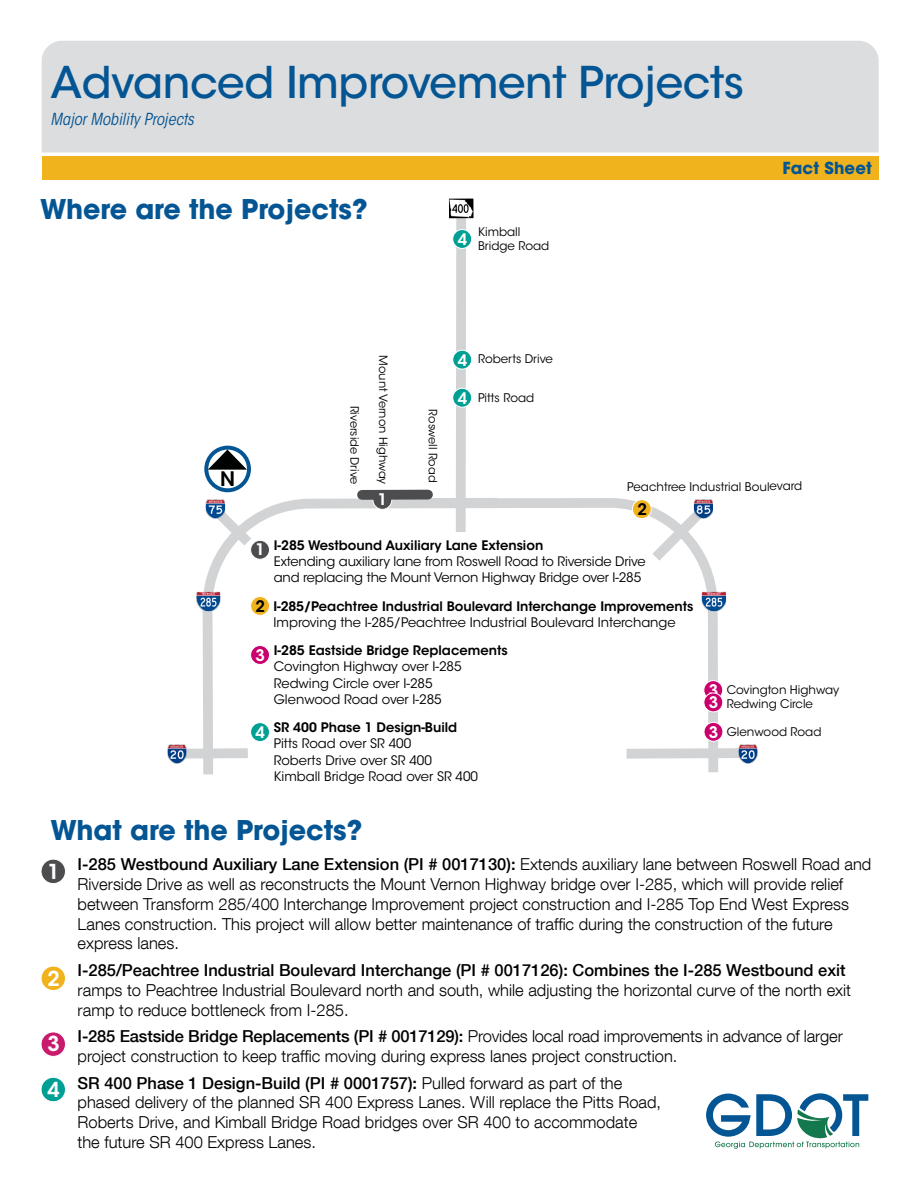
<style>
.page{position:relative;width:918px;height:1188px;background:#fff}
.page>*{position:absolute;margin:0;border:0;box-sizing:border-box;transform-origin:0 0}
.t1{font:500 43.5px "ITC Avant Garde Std";letter-spacing:-.01em;color:#045594}
.t2{font:700 27px "ITC Avant Garde Std";letter-spacing:-.005em;color:#045594}
.t3{font:600 20.55px "ITC Avant Garde Std";color:#fff}
.t4{font:600 19.95px "ITC Avant Garde Std";color:#000}
.t5{font:300 16.5px/19.8px "Helvetica Neue LT Com";color:#000}
.t6{font:500 16.5px "Helvetica Neue LT Com";color:#000}
.t7{font:italic condensed 16.5px "ITC Avant Garde Std";color:#045594}
.t8{font:700 16.5px "ITC Avant Garde Std";letter-spacing:.005em;color:#045594}
.t9{font:600 15.75px "ITC Avant Garde Std";color:#fff}
.t10{font:600 15.75px "ITC Avant Garde Std";color:#000}
.t11{font:13.05px/16.4px "ITC Avant Garde Std";letter-spacing:-.01em;color:#000}
.t12{font:600 13.05px/16.4px "ITC Avant Garde Std";color:#000;text-align:center}
.t13{font:11.85px/14.2px "ITC Avant Garde Std";color:#000}
.t14{font:11.4px "ITC Avant Garde Std";color:#000}
.s1{font-weight:600;font-size:15.75px;color:#fff}
.s2{font-weight:600}
.s3{font-size:15.75px}
.s4{font-weight:400}
.s5{font-weight:500}
</style>
<div class="page">
<div style="left:42px;top:41px;width:837px;height:111px;background:#dcddde"></div>
<div style="left:42px;top:156px;width:837px;height:23px;background:#f0b31d"></div>
<div style="left:41px;top:859px;width:25px;height:25px;background:#4d4d4f;border-radius:50%"></div>
<div style="left:40px;top:859px;width:26px;height:25px;border:1px solid #fff;border-radius:50%"></div>
<div style="left:41px;top:966px;width:25px;height:25px;background:#f0b31d;border-radius:50%"></div>
<div style="left:40px;top:965px;width:26px;height:26px;border:1px solid #fff;border-radius:50%"></div>
<div style="left:41px;top:1032px;width:25px;height:24px;background:#c81b6e;border-radius:50%"></div>
<div style="left:40px;top:1031px;width:26px;height:26px;border:1px solid #fff;border-radius:50%"></div>
<div style="left:41px;top:1077px;width:25px;height:25px;background:#009f94;border-radius:50%"></div>
<div style="left:40px;top:1077px;width:26px;height:25px;border:1px solid #fff;border-radius:50%"></div>
<svg style="left:723px;top:1093px;width:145px;height:56px"></svg>
<svg style="left:451px;top:198px;width:20px;height:295px"></svg>
<img style="left:449px;top:199px;width:25px;height:19px">
<div style="left:453px;top:230px;width:19px;height:18px;background:#009f94;border-radius:50%"></div>
<div style="left:452px;top:229px;width:20px;height:20px;border:1px solid #fff;border-radius:50%"></div>
<div style="left:453px;top:350px;width:19px;height:19px;background:#009f94;border-radius:50%"></div>
<div style="left:452px;top:350px;width:20px;height:20px;border:1px solid #fff;border-radius:50%"></div>
<div style="left:453px;top:388px;width:19px;height:19px;background:#009f94;border-radius:50%"></div>
<div style="left:452px;top:388px;width:20px;height:20px;border:1px solid #fff;border-radius:50%"></div>
<svg style="left:216px;top:489px;width:24px;height:4px"></svg>
<svg style="left:187px;top:748px;width:11px;height:11px"></svg>
<svg style="left:723px;top:748px;width:15px;height:10px"></svg>
<svg style="left:198px;top:493px;width:525px;height:655px"></svg>
<div style="left:632px;top:500px;width:19px;height:19px;background:#f0b31d;border-radius:50%"></div>
<div style="left:632px;top:499px;width:20px;height:20px;border:1px solid #fff;border-radius:50%"></div>
<div style="left:704px;top:722px;width:19px;height:19px;background:#ca006c;border-radius:50%"></div>
<div style="left:704px;top:722px;width:19px;height:20px;border:1px solid #fff;border-radius:50%"></div>
<svg style="left:704px;top:681px;width:19px;height:19px"></svg>
<div style="left:703px;top:680px;width:20px;height:20px;border:1px solid #fff;border-radius:50%"></div>
<div style="left:373px;top:490px;width:19px;height:19px;background:#4d4d4f;border-radius:50%"></div>
<div style="left:373px;top:490px;width:19px;height:20px;border:1px solid #fff;border-radius:50%"></div>
<div style="left:362px;top:490px;width:66px;height:10px;background:#4d4d4f"></div>
<div style="left:704px;top:693px;width:19px;height:19px;background:#ca006c;border-radius:50%"></div>
<div style="left:703px;top:693px;width:20px;height:19px;border:1px solid #fff;border-radius:50%"></div>
<img style="left:694px;top:499px;width:19px;height:20px">
<img style="left:206px;top:499px;width:19px;height:20px">
<img style="left:167px;top:744px;width:20px;height:20px">
<img style="left:738px;top:744px;width:20px;height:20px">
<img style="left:196px;top:592px;width:25px;height:19px">
<img style="left:702px;top:592px;width:24px;height:19px">
<div style="left:251px;top:540px;width:19px;height:19px;background:#4d4d4f;border-radius:50%"></div>
<div style="left:250px;top:540px;width:20px;height:20px;border:1px solid #fff;border-radius:50%"></div>
<div style="left:251px;top:597px;width:19px;height:18px;background:#f0b31d;border-radius:50%"></div>
<div style="left:250px;top:596px;width:20px;height:20px;border:1px solid #fff;border-radius:50%"></div>
<div style="left:251px;top:646px;width:19px;height:18px;background:#ca006c;border-radius:50%"></div>
<div style="left:250px;top:645px;width:20px;height:20px;border:1px solid #fff;border-radius:50%"></div>
<div style="left:251px;top:723px;width:19px;height:19px;background:#009f94;border-radius:50%"></div>
<div style="left:250px;top:722px;width:20px;height:20px;border:1px solid #fff;border-radius:50%"></div>
<div style="left:204px;top:446px;width:47px;height:46px;border:4px solid #045594;border-radius:50%"></div>
<svg style="left:208px;top:450px;width:39px;height:20px"></svg>
<h1 class="t1" style="left:51px;top:55px;width:695px">Advanced Improvement Projects</h1>
<p class="t7" style="left:51px;top:109px;width:145px">Major Mobility Projects</p>
<h2 class="t2" style="left:40px;top:191px;width:329px">Where are the Projects?</h2>
<p class="t9" style="left:458px;top:229px;width:11px">4</p>
<p class="t13" style="left:478px;top:225px;width:73px">Kimball<br>Bridge Road</p>
<p class="t8" style="left:783px;top:157px;width:91px">Fact Sheet</p>
<p class="t4" style="left:220px;top:466px;width:16px">N</p>
<p class="t14" style="left:390px;top:355px;width:130px;rotate:90deg">Mount Vernon Highway</p>
<p class="t14" style="left:361px;top:406px;width:80px;rotate:90deg">Riverside Drive</p>
<p class="t14" style="left:440px;top:409px;width:75px;rotate:90deg">Roswell Road</p>
<p class="t9" style="left:378px;top:490px;width:11px">1</p>
<p class="t9" style="left:458px;top:350px;width:11px">4</p>
<p class="t9" style="left:458px;top:388px;width:11px">4</p>
<p class="t13" style="left:478px;top:352px;width:76px">Roberts Drive</p>
<p class="t13" style="left:478px;top:391px;width:58px">Pitts Road</p>
<p class="t13" style="left:627px;top:479px;width:177px">Peachtree Industrial Boulevard</p>
<p class="t10" style="left:637px;top:499px;width:11px">2</p>
<p class="t11" style="left:274px;top:537px;width:373px;text-indent:-18px"><span class="s1">1</span> <span class="s2">I-285 Westbound Auxiliary Lane Extension<br></span>Extending auxiliary lane from Roswell Road to Riverside Drive and replacing the Mount Vernon Highway Bridge over I-285</p>
<p class="t12" style="left:256px;top:598px;width:439px"><span class="s3">2</span> I-285/Peachtree Industrial Boulevard Interchange Improvements<br><span class="s4">Improving the I-285/Peachtree Industrial Boulevard Interchange</span></p>
<p class="t11" style="left:274px;top:642px;width:235px;text-indent:-18px"><span class="s1">3</span> <span class="s2">I-285 Eastside Bridge Replacements<br></span>Covington Highway over I-285<br>Redwing Circle over I-285<br>Glenwood Road over I-285</p>
<p class="t11" style="left:274px;top:719px;width:206px;text-indent:-18px"><span class="s1">4</span> <span class="s2">SR 400 Phase 1 Design-Build<br></span>Pitts Road over SR 400<br>Roberts Drive over SR 400<br>Kimball Bridge Road over SR 400</p>
<p class="t9" style="left:709px;top:680px;width:11px">3</p>
<p class="t9" style="left:709px;top:693px;width:11px">3</p>
<p class="t9" style="left:709px;top:722px;width:11px">3</p>
<p class="t13" style="left:727px;top:683px;width:114px">Covington Highway</p>
<p class="t13" style="left:727px;top:696px;width:88px">Redwing Circle</p>
<p class="t13" style="left:727px;top:725px;width:96px">Glenwood Road</p>
<h2 class="t2" style="left:51px;top:812px;width:313px">What are the Projects?</h2>
<p class="t5" style="left:78px;top:854px;width:795px"><span class="s5">I-285 Westbound Auxiliary Lane Extension (PI # 0017130):</span> Extends auxiliary lane between Roswell Road and Riverside Drive as well as reconstructs the Mount Vernon Highway bridge over I-285, which will provide relief between Transform 285/400 Interchange Improvement project construction and I-285 Top End West Express Lanes construction. This project will allow better maintenance of traffic during the construction of the future express lanes.</p>
<p class="t6" style="left:78px;top:960px;width:770px">I-285/Peachtree Industrial Boulevard Interchange (PI # 0017126): Combines the I-285 Westbound exit</p>
<p class="t5" style="left:78px;top:980px;width:775px">ramps to Peachtree Industrial Boulevard north and south, while adjusting the horizontal curve of the north exit ramp to reduce bottleneck from I-285.</p>
<p class="t5" style="left:78px;top:1026px;width:767px"><span class="s5">I-285 Eastside Bridge Replacements (PI # 0017129):</span> Provides local road improvements in advance of larger project construction to keep traffic moving during express lanes project construction.</p>
<p class="t5" style="left:78px;top:1072px;width:585px"><span class="s5">SR 400 Phase 1 Design-Build (PI # 0001757):</span> Pulled forward as part of the phased delivery of the planned SR 400 Express Lanes. Will replace the Pitts Road, Roberts Drive, and Kimball Bridge Road bridges over SR 400 to accommodate the future SR 400 Express Lanes.</p>
<p class="t3" style="left:47px;top:858px;width:14px">1</p>
<p class="t3" style="left:47px;top:965px;width:14px">2</p>
<p class="t3" style="left:47px;top:1031px;width:14px">3</p>
<p class="t3" style="left:47px;top:1076px;width:14px">4</p>
</div>
